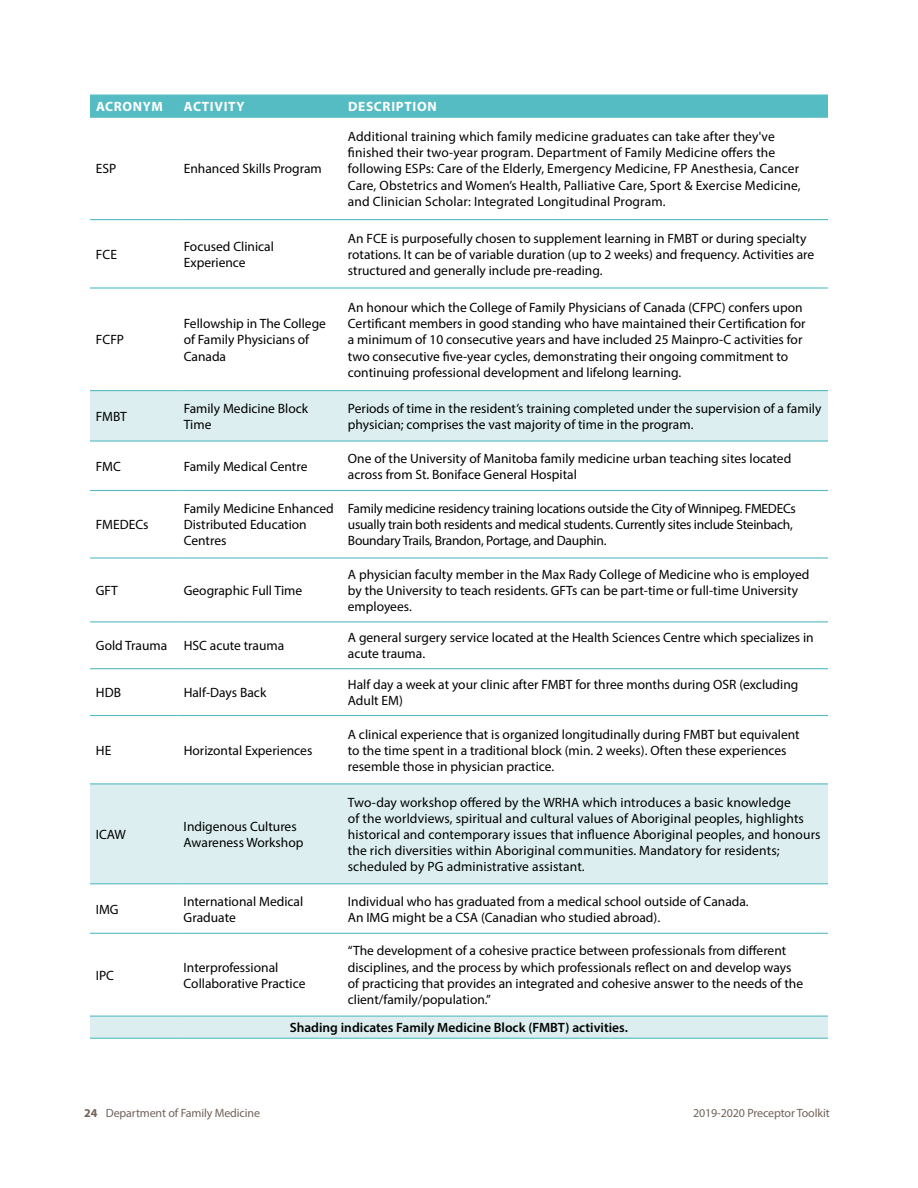
<style>
.page{position:relative;width:918px;height:1188px;background:#fff}
.page>*{position:absolute;margin:0;border:0;box-sizing:border-box;transform-origin:0 0}
.t1{font:13.5px/16.2px "Myriad Pro";color:#000}
.t2{font:13.5px/16.2px "Myriad Pro";letter-spacing:-.02em;color:#000}
.t3{font:600 13.5px "Myriad Pro";color:#000}
.t4{font:700 13.5px "Myriad Pro";letter-spacing:.05em;color:#fff}
.t5{font:12px "Myriad Pro";letter-spacing:-.01em;color:#71635a}
.s1{font-weight:700}
</style>
<div class="page">
<div style="left:90px;top:96px;width:738px;height:21px;background:#56bcc3"></div>
<svg style="left:90px;top:391px;width:738px;height:647px"></svg>
<hr style="left:90px;top:95px;width:88px;height:1px;background:#56bcc3">
<hr style="left:178px;top:95px;width:164px;height:1px;background:#56bcc3">
<hr style="left:342px;top:95px;width:486px;height:1px;background:#56bcc3">
<hr style="left:90px;top:117px;width:88px;height:1px;background:#56bcc3">
<hr style="left:178px;top:117px;width:164px;height:1px;background:#56bcc3">
<hr style="left:342px;top:117px;width:486px;height:1px;background:#56bcc3">
<hr style="left:90px;top:219px;width:88px;height:1px;background:#56bcc3">
<hr style="left:178px;top:219px;width:164px;height:1px;background:#56bcc3">
<hr style="left:342px;top:219px;width:486px;height:1px;background:#56bcc3">
<hr style="left:90px;top:287px;width:88px;height:2px;background:#56bcc3">
<hr style="left:178px;top:287px;width:164px;height:2px;background:#56bcc3">
<hr style="left:342px;top:287px;width:486px;height:2px;background:#56bcc3">
<hr style="left:90px;top:390px;width:88px;height:1px;background:#56bcc3">
<hr style="left:178px;top:390px;width:164px;height:1px;background:#56bcc3">
<hr style="left:342px;top:390px;width:486px;height:1px;background:#56bcc3">
<hr style="left:90px;top:440px;width:88px;height:2px;background:#56bcc3">
<hr style="left:178px;top:440px;width:164px;height:2px;background:#56bcc3">
<hr style="left:342px;top:440px;width:486px;height:2px;background:#56bcc3">
<hr style="left:90px;top:490px;width:88px;height:1px;background:#56bcc3">
<hr style="left:178px;top:490px;width:164px;height:1px;background:#56bcc3">
<hr style="left:342px;top:490px;width:486px;height:1px;background:#56bcc3">
<hr style="left:90px;top:557px;width:88px;height:2px;background:#56bcc3">
<hr style="left:178px;top:557px;width:164px;height:2px;background:#56bcc3">
<hr style="left:342px;top:557px;width:486px;height:2px;background:#56bcc3">
<hr style="left:90px;top:621px;width:88px;height:1px;background:#56bcc3">
<hr style="left:178px;top:621px;width:164px;height:1px;background:#56bcc3">
<hr style="left:342px;top:621px;width:486px;height:1px;background:#56bcc3">
<hr style="left:90px;top:668px;width:88px;height:1px;background:#56bcc3">
<hr style="left:178px;top:668px;width:164px;height:1px;background:#56bcc3">
<hr style="left:342px;top:668px;width:486px;height:1px;background:#56bcc3">
<hr style="left:90px;top:715px;width:88px;height:1px;background:#56bcc3">
<hr style="left:178px;top:715px;width:164px;height:1px;background:#56bcc3">
<hr style="left:342px;top:715px;width:486px;height:1px;background:#56bcc3">
<hr style="left:90px;top:783px;width:88px;height:1px;background:#56bcc3">
<hr style="left:178px;top:783px;width:164px;height:1px;background:#56bcc3">
<hr style="left:342px;top:783px;width:486px;height:1px;background:#56bcc3">
<hr style="left:90px;top:883px;width:88px;height:1px;background:#56bcc3">
<hr style="left:178px;top:883px;width:164px;height:1px;background:#56bcc3">
<hr style="left:342px;top:883px;width:486px;height:1px;background:#56bcc3">
<hr style="left:90px;top:933px;width:88px;height:1px;background:#56bcc3">
<hr style="left:178px;top:933px;width:164px;height:1px;background:#56bcc3">
<hr style="left:342px;top:933px;width:486px;height:1px;background:#56bcc3">
<hr style="left:90px;top:1016px;width:88px;height:1px;background:#56bcc3">
<hr style="left:178px;top:1016px;width:164px;height:1px;background:#56bcc3">
<hr style="left:342px;top:1016px;width:486px;height:1px;background:#56bcc3">
<hr style="left:90px;top:1038px;width:88px;height:1px;background:#56bcc3">
<hr style="left:178px;top:1038px;width:164px;height:1px;background:#56bcc3">
<hr style="left:342px;top:1038px;width:486px;height:1px;background:#56bcc3">
<p class="t4" style="left:96px;top:98px;width:68px">ACRONYM</p>
<p class="t4" style="left:184px;top:98px;width:62px">ACTIVITY</p>
<p class="t4" style="left:348px;top:98px;width:90px">DESCRIPTION</p>
<p class="t1" style="left:96px;top:161px;width:22px">ESP</p>
<p class="t1" style="left:184px;top:161px;width:140px">Enhanced Skills Program</p>
<p class="t1" style="left:348px;top:128px;width:454px">Additional training which family medicine graduates can take after they've finished their two-year program. Department of Family Medicine offers the following ESPs: Care of the Elderly, Emergency Medicine, FP Anesthesia, Cancer Care, Obstetrics and Women’s Health, Palliative Care, Sport &amp; Exercise Medicine, and Clinician Scholar: Integrated Longitudinal Program.</p>
<p class="t1" style="left:96px;top:246px;width:23px">FCE</p>
<p class="t1" style="left:184px;top:238px;width:92px">Focused Clinical<br>Experience</p>
<p class="t1" style="left:348px;top:230px;width:468px">An FCE is purposefully chosen to supplement learning in FMBT or during specialty rotations. It can be of variable duration (up to 2 weeks) and frequency. Activities are structured and generally include pre-reading.</p>
<p class="t1" style="left:96px;top:332px;width:30px">FCFP</p>
<p class="t1" style="left:184px;top:315px;width:144px">Fellowship in The College of Family Physicians of<br>Canada</p>
<p class="t1" style="left:348px;top:299px;width:459px">An honour which the College of Family Physicians of Canada (CFPC) confers upon Certificant members in good standing who have maintained their Certification for a minimum of 10 consecutive years and have included 25 Mainpro-C activities for two consecutive five-year cycles, demonstrating their ongoing commitment to continuing professional development and lifelong learning.</p>
<p class="t1" style="left:96px;top:408px;width:33px">FMBT</p>
<p class="t1" style="left:184px;top:400px;width:126px">Family Medicine Block<br>Time</p>
<p class="t1" style="left:348px;top:400px;width:475px">Periods of time in the resident’s training completed under the supervision of a family physician; comprises the vast majority of time in the program.</p>
<p class="t1" style="left:96px;top:458px;width:27px">FMC</p>
<p class="t1" style="left:184px;top:458px;width:125px">Family Medical Centre</p>
<p class="t1" style="left:348px;top:450px;width:445px">One of the University of Manitoba family medicine urban teaching sites located across from St. Boniface General Hospital</p>
<p class="t1" style="left:96px;top:516px;width:54px">FMEDECs</p>
<p class="t1" style="left:184px;top:500px;width:152px">Family Medicine Enhanced<br>Distributed Education<br>Centres</p>
<p class="t2" style="left:348px;top:500px;width:450px">Family medicine residency training locations outside the City of Winnipeg. FMEDECs usually train both residents and medical students. Currently sites include Steinbach,<br>Boundary Trails, Brandon, Portage, and Dauphin.</p>
<p class="t1" style="left:96px;top:582px;width:24px">GFT</p>
<p class="t1" style="left:184px;top:582px;width:120px">Geographic Full Time</p>
<p class="t1" style="left:348px;top:566px;width:463px">A physician faculty member in the Max Rady College of Medicine who is employed by the University to teach residents. GFTs can be part-time or full-time University employees.</p>
<p class="t1" style="left:96px;top:638px;width:190px">Gold Trauma HSC acute trauma</p>
<p class="t1" style="left:348px;top:629px;width:467px">A general surgery service located at the Health Sciences Centre which specializes in acute trauma.</p>
<p class="t1" style="left:96px;top:684px;width:27px">HDB</p>
<p class="t1" style="left:184px;top:684px;width:84px">Half-Days Back</p>
<p class="t1" style="left:348px;top:676px;width:452px">Half day a week at your clinic after FMBT for three months during OSR (excluding<br>Adult EM)</p>
<p class="t1" style="left:96px;top:742px;width:17px">HE</p>
<p class="t1" style="left:184px;top:742px;width:130px">Horizontal Experiences</p>
<p class="t1" style="left:348px;top:726px;width:453px">A clinical experience that is organized longitudinally during FMBT but equivalent to the time spent in a traditional block (min. 2 weeks). Often these experiences resemble those in physician practice.</p>
<p class="t1" style="left:96px;top:826px;width:32px">ICAW</p>
<p class="t1" style="left:184px;top:818px;width:121px">Indigenous Cultures<br>Awareness Workshop</p>
<p class="t1" style="left:348px;top:794px;width:474px">Two-day workshop offered by the WRHA which introduces a basic knowledge<br>of the worldviews, spiritual and cultural values of Aboriginal peoples, highlights historical and contemporary issues that influence Aboriginal peoples, and honours the rich diversities within Aboriginal communities. Mandatory for residents; scheduled by PG administrative assistant.</p>
<p class="t1" style="left:96px;top:901px;width:24px">IMG</p>
<p class="t1" style="left:184px;top:893px;width:121px">International Medical<br>Graduate</p>
<p class="t1" style="left:348px;top:893px;width:402px">Individual who has graduated from a medical school outside of Canada.<br>An IMG might be a CSA (Canadian who studied abroad).</p>
<p class="t1" style="left:348px;top:943px;width:457px">“The development of a cohesive practice between professionals from different disciplines, and the process by which professionals reflect on and develop ways of practicing that provides an integrated and cohesive answer to the needs of the client/family/population.”</p>
<p class="t3" style="left:290px;top:1019px;width:340px">Shading indicates Family Medicine Block (FMBT) activities.</p>
<p class="t1" style="left:96px;top:967px;width:20px">IPC</p>
<p class="t1" style="left:184px;top:959px;width:123px">Interprofessional<br>Collaborative Practice</p>
<p class="t5" style="left:84px;top:1106px;width:177px"><span class="s1">24</span> Department of Family Medicine</p>
<p class="t5" style="left:693px;top:1106px;width:138px">2019-2020 Preceptor Toolkit</p>
</div>
